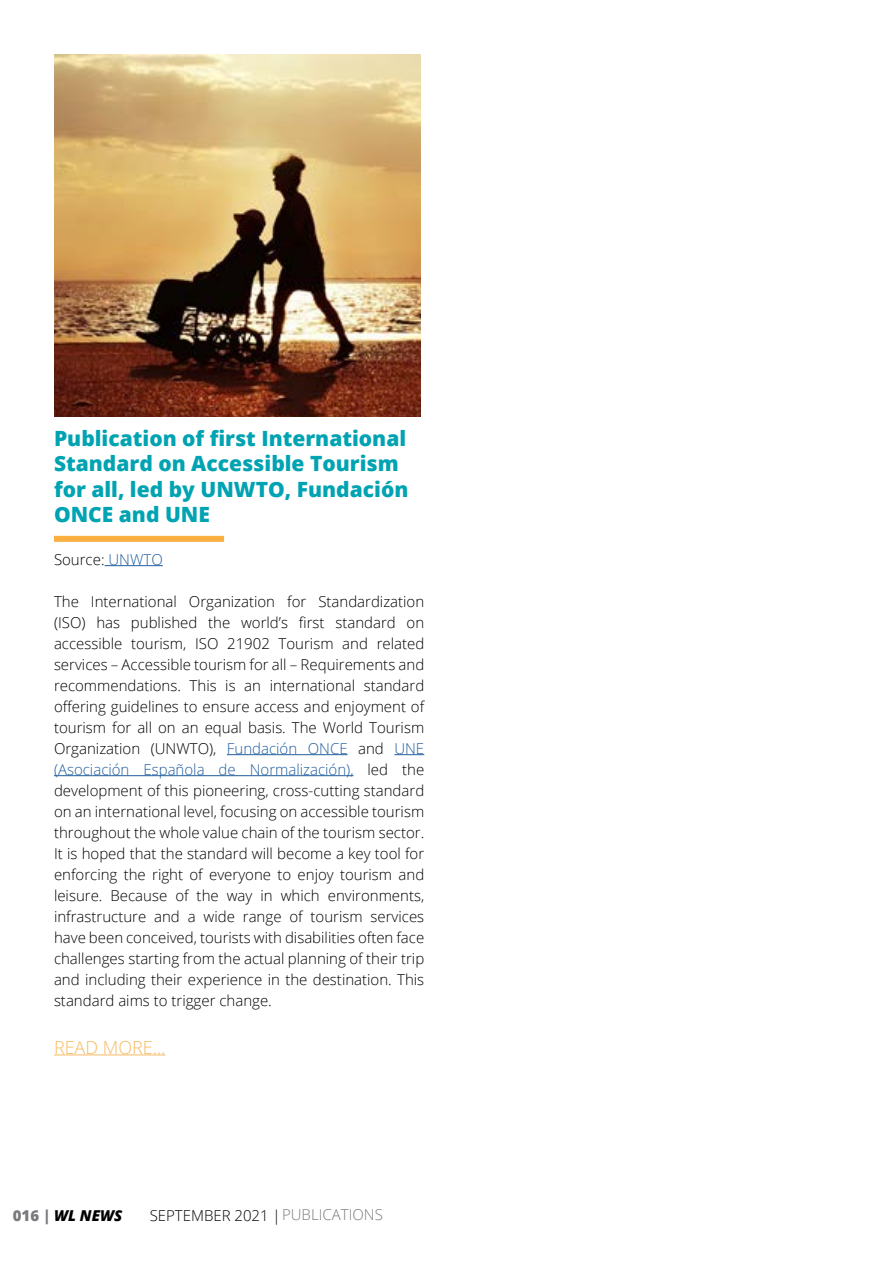
<style>
.page{position:relative;width:893px;height:1263px;background:#fff}
.page>*{position:absolute;margin:0;border:0;box-sizing:border-box;transform-origin:0 0}
.t1{font:800 21px/25.5px "Open Sans";color:#00a3b2}
.t2{font:300 18px "Open Sans";color:#f6ba62}
.t3{font:300 15px/21px "Open Sans";color:#000;text-align:justify}
.t4{font:italic 800 15px "Open Sans";color:#000}
.s1{color:#215e9e}
.s2{font-style:normal;color:#797a7d}
.s3{color:#797a7d}
</style>
<div class="page">
<hr style="left:105px;top:565px;width:58px;height:1px;background:#215e9e">
<hr style="left:227px;top:754px;width:121px;height:1px;background:#215e9e">
<hr style="left:394px;top:754px;width:30px;height:1px;background:#215e9e">
<hr style="left:54px;top:775px;width:300px;height:1px;background:#215e9e">
<hr style="left:54px;top:1054px;width:112px;height:1px;background:#f6ba62">
<div style="left:54px;top:536px;width:170px;height:6px;background:#fbaf3f"></div>
<img style="left:54px;top:54px;width:367px;height:363px">
<h1 class="t1" style="left:54px;top:424px;width:356px">Publication of first International<br>Standard on Accessible Tourism for all, led by UNWTO, Fundación<br>ONCE and UNE</h1>
<p class="t3" style="left:54px;top:548px;width:110px">Source: <span class="s1">UNWTO</span></p>
<p class="t3" style="left:54px;top:590px;width:372px">The International Organization for Standardization (ISO) has published the world’s first standard on accessible tourism, ISO 21902 Tourism and related services – Accessible tourism for all – Requirements and recommendations. This is an international standard offering guidelines to ensure access and enjoyment of tourism for all on an equal basis. The World Tourism Organization (UNWTO), <span class="s1">Fundación ONCE</span> and <span class="s1">UNE (Asociación Española de Normalización),</span> led the development of this pioneering, cross-cutting standard on an international level, focusing on accessible tourism throughout the whole value chain of the tourism sector.<br>It is hoped that the standard will become a key tool for enforcing the right of everyone to enjoy tourism and leisure. Because of the way in which environments, infrastructure and a wide range of tourism services have been conceived, tourists with disabilities often face challenges starting from the actual planning of their trip and including their experience in the destination. This standard aims to trigger change.</p>
<p class="t2" style="left:54px;top:1035px;width:113px">READ MORE...</p>
<p class="t4" style="left:13px;top:1204px;width:111px"><span class="s2">016 |</span> WL NEWS</p>
<p class="t3" style="left:150px;top:1205px;width:235px">SEPTEMBER 2021 |<span class="s3">PUBLICATIONS</span></p>
</div>
